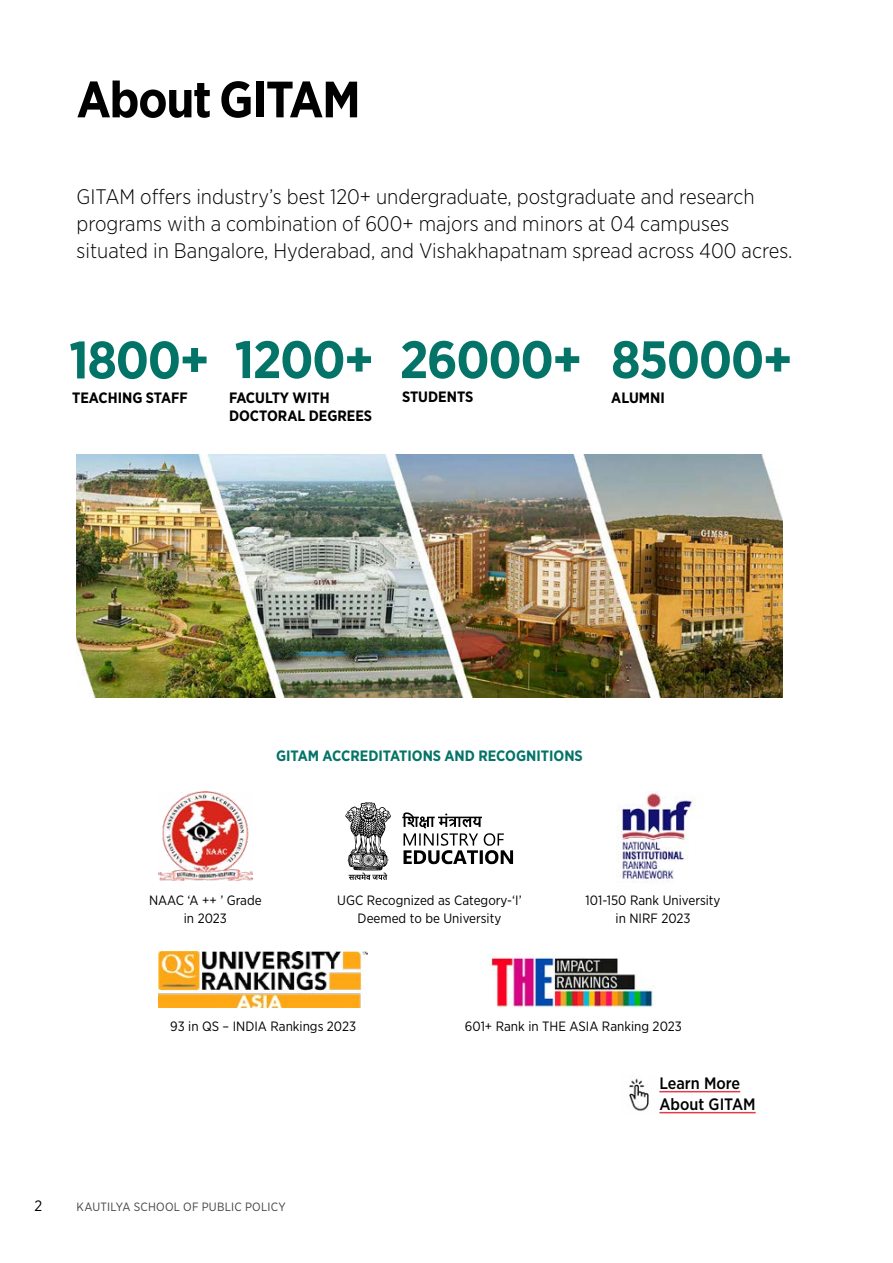
<style>
.page{position:relative;width:893px;height:1263px;background:#fff}
.page>*{position:absolute;margin:0;border:0;box-sizing:border-box;transform-origin:0 0}
.t1{font:700 52.5px "Gotham Narrow";letter-spacing:-.025em;color:#037467}
.t2{font:700 52.5px "Gotham Narrow";color:#027367}
.t3{font:700 51px "Gotham Narrow";letter-spacing:-.025em;color:#000}
.t4{font:300 21px/27px "Gotham Narrow";color:#000}
.t5{font:500 16.5px/21px "Gotham Narrow";color:#000}
.t6{font:700 15px/18px "Gotham Narrow";color:#000}
.t7{font:700 15px "Gotham Narrow";color:#037467}
.t8{font:15px "Gotham Narrow";color:#000}
.t9{font:13.5px/18px "Gotham Narrow";color:#000;text-align:center}
.t10{font:12px "Gotham Narrow";letter-spacing:.02em;color:#444}
</style>
<div class="page">
<hr style="left:659px;top:1091px;width:81px;height:1px;background:#e43b48">
<hr style="left:659px;top:1112px;width:97px;height:1px;background:#e43b48">
<img style="left:77px;top:455px;width:705px;height:243px">
<svg style="left:345px;top:803px;width:168px;height:76px"></svg>
<img style="left:159px;top:791px;width:93px;height:90px">
<img style="left:617px;top:791px;width:78px;height:91px">
<img style="left:159px;top:951px;width:209px;height:56px">
<img style="left:489px;top:954px;width:165px;height:53px">
<img style="left:629px;top:1078px;width:20px;height:33px">
<h2 class="t3" style="left:77px;top:67px;width:286px">About GITAM</h2>
<p class="t4" style="left:77px;top:183px;width:718px">GITAM offers industry’s best 120+ undergraduate, postgraduate and research programs with a combination of 600+ majors and minors at 04 campuses situated in Bangalore, Hyderabad, and Vishakhapatnam spread across 400 acres.</p>
<h1 class="t2" style="left:69px;top:326px;width:142px">1800+</h1>
<p class="t6" style="left:72px;top:388px;width:117px">TEACHING STAFF</p>
<h1 class="t1" style="left:235px;top:326px;width:141px">1200+</h1>
<p class="t6" style="left:229px;top:388px;width:145px">FACULTY WITH<br>DOCTORAL DEGREES</p>
<h1 class="t1" style="left:400px;top:326px;width:184px">26000+</h1>
<p class="t6" style="left:402px;top:388px;width:73px">STUDENTS</p>
<h1 class="t1" style="left:611px;top:326px;width:183px">85000+</h1>
<p class="t6" style="left:611px;top:388px;width:55px">ALUMNI</p>
<p class="t7" style="left:276px;top:746px;width:308px">GITAM ACCREDITATIONS AND RECOGNITIONS</p>
<p class="t9" style="left:149px;top:891px;width:114px">NAAC ‘A ++ ’ Grade in 2023</p>
<p class="t9" style="left:337px;top:891px;width:186px">UGC Recognized as Category-‘I’<br>Deemed to be University</p>
<p class="t9" style="left:586px;top:891px;width:136px">101-150 Rank University in NIRF 2023</p>
<p class="t9" style="left:170px;top:1017px;width:187px">93 in QS – INDIA Rankings 2023</p>
<p class="t9" style="left:465px;top:1017px;width:219px">601+ Rank in THE ASIA Ranking 2023</p>
<p class="t8" style="left:34px;top:1197px;width:9px">2</p>
<p class="t10" style="left:77px;top:1199px;width:211px">KAUTILYA SCHOOL OF PUBLIC POLICY</p>
<p class="t5" style="left:659px;top:1072px;width:98px">Learn More<br>About GITAM</p>
</div>
